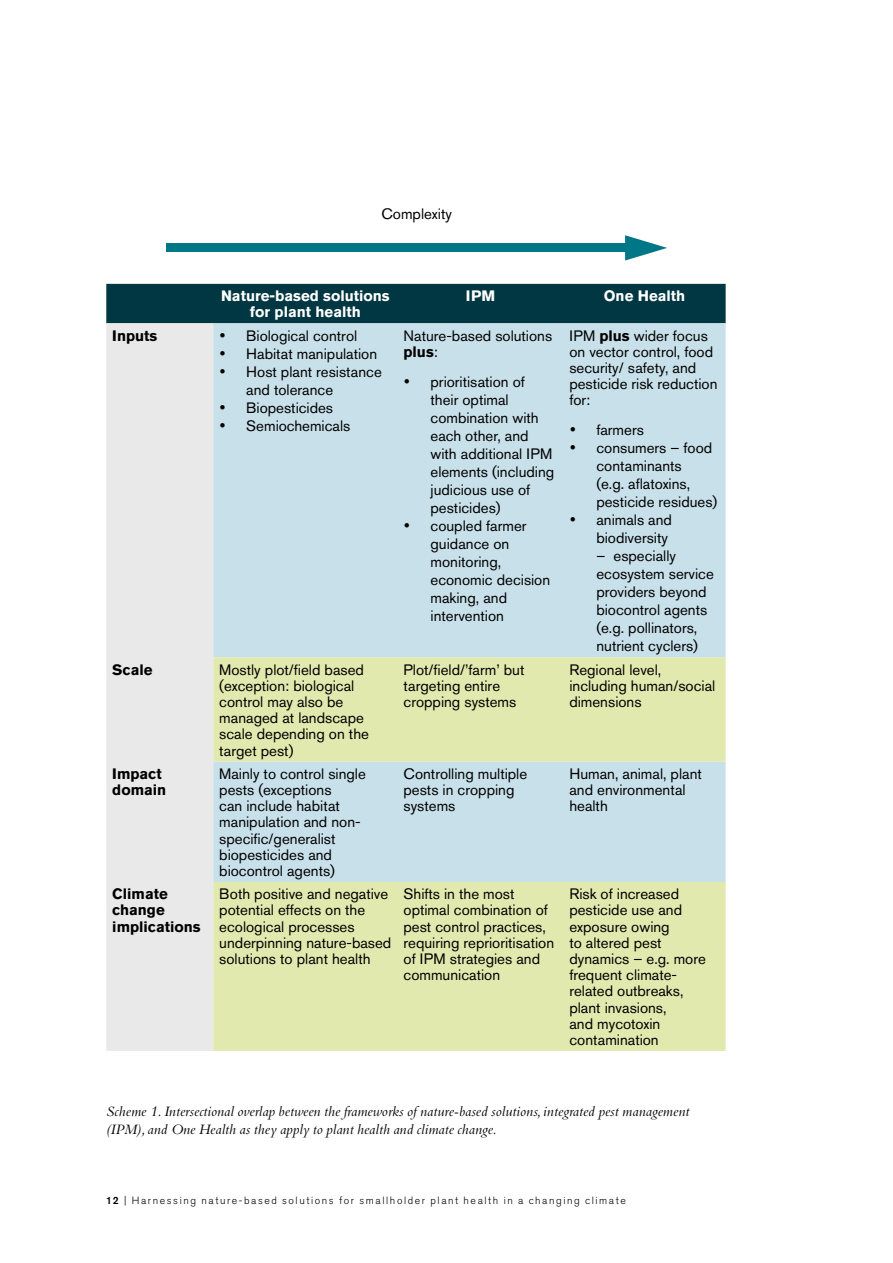
<style>
.page{position:relative;width:893px;height:1263px;background:#fff}
.page>*{position:absolute;margin:0;border:0;box-sizing:border-box;transform-origin:0 0}
.List_Paragraph{font:15px/16.2px "Akzidenz Grotesk Std";color:#000}
.Bildtext{font:italic 15px/18px "Bembo Std";letter-spacing:.005em;color:#000}
.t1{font:700 15px/16.2px "Akzidenz Grotesk Std";color:#000}
.t2{font:700 15px/16.2px "Akzidenz Grotesk Std";color:#fff;text-align:center}
.t3{font:300 10.5px "Akzidenz Grotesk Std";letter-spacing:.15em;color:#000}
.s1{font-weight:700}
.s2{font-weight:500}
</style>
<div class="page">
<div style="left:106px;top:284px;width:620px;height:39px;background:#003742"></div>
<div style="left:106px;top:323px;width:107px;height:728px;background:#e8e9e8"></div>
<div style="left:213px;top:323px;width:513px;height:334px;background:#c8e0e9"></div>
<svg style="left:213px;top:657px;width:513px;height:394px;background:#d9e6c0"></svg>
<div style="left:166px;top:244px;width:470px;height:8px;background:#007787"></div>
<svg style="left:625px;top:235px;width:42px;height:26px"></svg>
<p class="List_Paragraph" style="left:381px;top:205px;width:72px">Complexity</p>
<p class="t2" style="left:221px;top:288px;width:170px">Nature-based solutions for plant health</p>
<p class="t2" style="left:466px;top:288px;width:31px">IPM</p>
<p class="t2" style="left:604px;top:288px;width:83px">One Health</p>
<p class="t1" style="left:112px;top:327px;width:47px">Inputs</p>
<p class="List_Paragraph" style="left:219px;top:327px;width:139px">• Biological control</p>
<p class="List_Paragraph" style="left:219px;top:345px;width:159px">• Habitat manipulation</p>
<p class="List_Paragraph" style="left:246px;top:362px;width:137px;line-height:18px;text-indent:-27px">• Host plant resistance and tolerance</p>
<p class="List_Paragraph" style="left:219px;top:399px;width:115px">• Biopesticides</p>
<p class="List_Paragraph" style="left:219px;top:417px;width:133px">• Semiochemicals</p>
<p class="List_Paragraph" style="left:404px;top:327px;width:150px">Nature-based solutions <span class="s1">plus</span>:</p>
<p class="List_Paragraph" style="left:431px;top:372px;width:125px;line-height:18px;text-indent:-27px">• prioritisation of their optimal combination with each other, and with additional IPM elements (including judicious use of pesticides)</p>
<p class="List_Paragraph" style="left:431px;top:516px;width:121px;line-height:18px;text-indent:-27px">• coupled farmer guidance on monitoring, economic decision making, and intervention</p>
<p class="List_Paragraph" style="left:569px;top:327px;width:150px">IPM <span class="s1">plus</span> wider focus on vector control, food security/ safety, and pesticide risk reduction for:</p>
<p class="List_Paragraph" style="left:569px;top:422px;width:76px">• farmers</p>
<p class="List_Paragraph" style="left:596px;top:439px;width:123px;line-height:18px;text-indent:-27px">• consumers – food contaminants<br>(e.g. aflatoxins, pesticide residues)</p>
<p class="List_Paragraph" style="left:569px;top:511px;width:104px;line-height:18px;text-align:right">• animals and biodiversity</p>
<p class="List_Paragraph" style="left:596px;top:547px;width:119px;line-height:18px">– especially ecosystem service providers beyond biocontrol agents (e.g. pollinators, nutrient cyclers)</p>
<p class="t1" style="left:112px;top:661px;width:42px">Scale</p>
<p class="List_Paragraph" style="left:219px;top:661px;width:151px">Mostly plot/field based (exception: biological control may also be managed at landscape scale depending on the target pest)</p>
<p class="List_Paragraph" style="left:404px;top:661px;width:122px">Plot/field/’farm’ but targeting entire cropping systems</p>
<p class="List_Paragraph" style="left:569px;top:661px;width:147px">Regional level, including human/social dimensions</p>
<p class="t1" style="left:112px;top:765px;width:56px">Impact domain</p>
<p class="List_Paragraph" style="left:219px;top:765px;width:148px">Mainly to control single pests (exceptions<br>can include habitat manipulation and non&shy;specific/generalist biopesticides and biocontrol agents)</p>
<p class="List_Paragraph" style="left:404px;top:765px;width:125px">Controlling multiple pests in cropping systems</p>
<p class="List_Paragraph" style="left:569px;top:765px;width:134px">Human, animal, plant and environmental health</p>
<p class="t1" style="left:112px;top:886px;width:90px">Climate change implications</p>
<p class="List_Paragraph" style="left:219px;top:886px;width:174px">Both positive and negative potential effects on the ecological processes underpinning nature-based solutions to plant health</p>
<p class="List_Paragraph" style="left:404px;top:886px;width:152px">Shifts in the most optimal combination of pest control practices, requiring reprioritisation of IPM strategies and communication</p>
<p class="List_Paragraph" style="left:569px;top:886px;width:138px">Risk of increased pesticide use and exposure owing<br>to altered pest dynamics – e.g. more frequent climate&shy;related outbreaks, plant invasions,<br>and mycotoxin contamination</p>
<p class="Bildtext" style="left:106px;top:1102px;width:585px">Scheme 1. Intersectional overlap between the frameworks of nature-based solutions, integrated pest management (IPM), and One Health as they apply to plant health and climate change.</p>
<p class="t3" style="left:106px;top:1194px;width:521px"><span class="s2">12</span> | Harnessing nature-based solutions for smallholder plant health in a changing climate</p>
</div>
